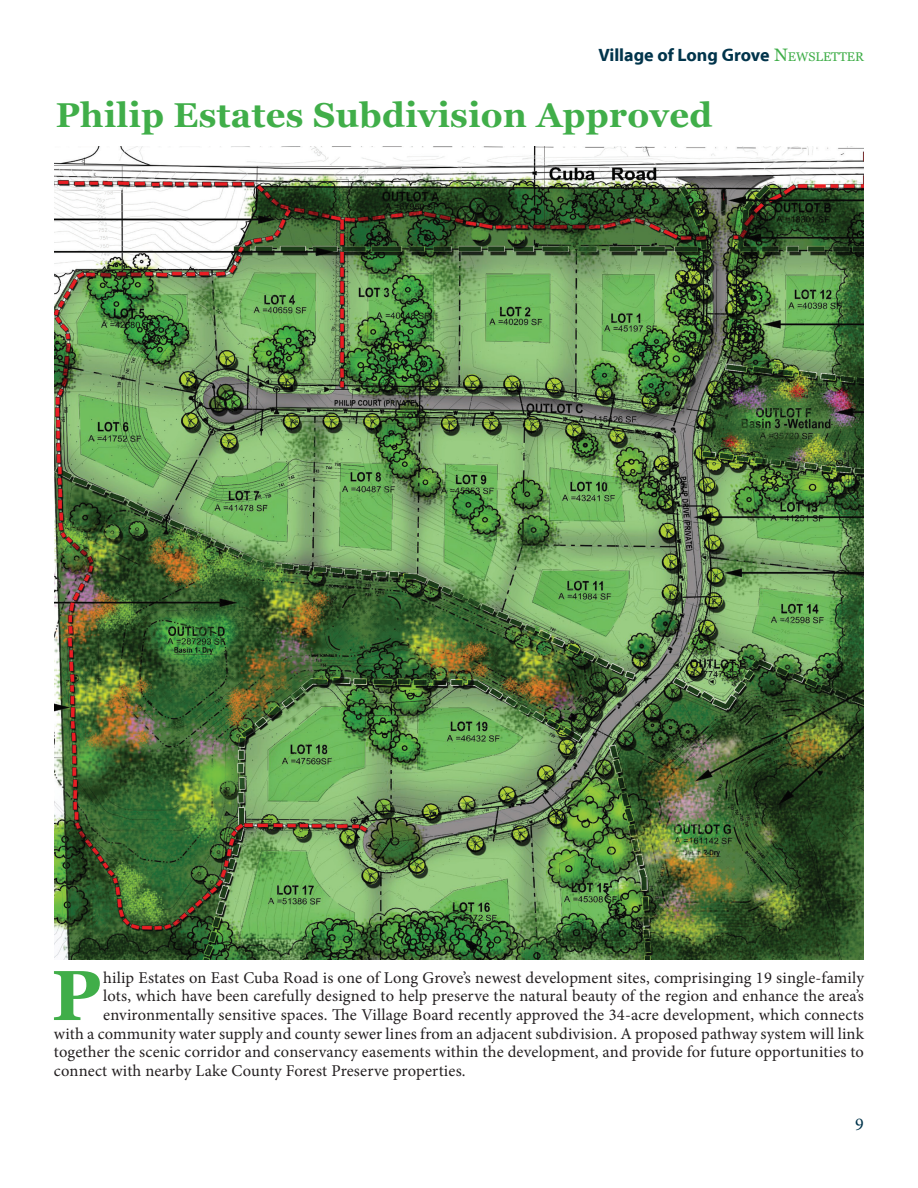
<style>
.page{position:relative;width:918px;height:1188px;background:#fff}
.page>*{position:absolute;margin:0;border:0;box-sizing:border-box;transform-origin:0 0}
.t1{font:700 70.65px "Georgia";color:#40ae49}
.t2{font:700 34.5px "Georgia";letter-spacing:.01em;color:#40ae49}
.t3{font:700 18px "Myriad Pro";color:#00344b}
.t4{font:18px "Minion Pro";color:#00344b}
.t5{font:16.5px "Minion Pro";letter-spacing:.01em;color:#231f20}
.s1{font-family:"Georgia";font-weight:400;color:#40ae49}
.s2{font-family:"Georgia";font-weight:400;font-size:12.6px;color:#40ae49}
</style>
<div class="page">
<img style="left:54px;top:147px;width:810px;height:812px">
<p class="t3" style="left:598px;top:43px;width:267px">Village of Long Grove <span class="s1">N</span><span class="s2">EWSLETTER</span></p>
<p class="t2" style="left:56px;top:89px;width:658px">Philip Estates Subdivision Approved</p>
<p class="t1" style="left:52px;top:942px;width:51px">P</p>
<p class="t5" style="left:103px;top:966px;width:762px">hilip Estates on East Cuba Road is one of Long Grove’s newest development sites, comprisinging 19 single-family</p>
<p class="t5" style="left:103px;top:985px;width:762px">lots, which have been carefully designed to help preserve the natural beauty of the region and enhance the area’s</p>
<p class="t5" style="left:103px;top:1004px;width:762px">environmentally sensitive spaces. The Village Board recently approved the 34-acre development, which connects</p>
<p class="t5" style="left:54px;top:1022px;width:812px">with a community water supply and county sewer lines from an adjacent subdivision. A proposed pathway system will link</p>
<p class="t5" style="left:54px;top:1041px;width:812px">together the scenic corridor and conservancy easements within the development, and provide for future opportunities to</p>
<p class="t5" style="left:54px;top:1060px;width:413px">connect with nearby Lake County Forest Preserve properties.</p>
<p class="t4" style="left:855px;top:1112px;width:10px">9</p>
</div>
